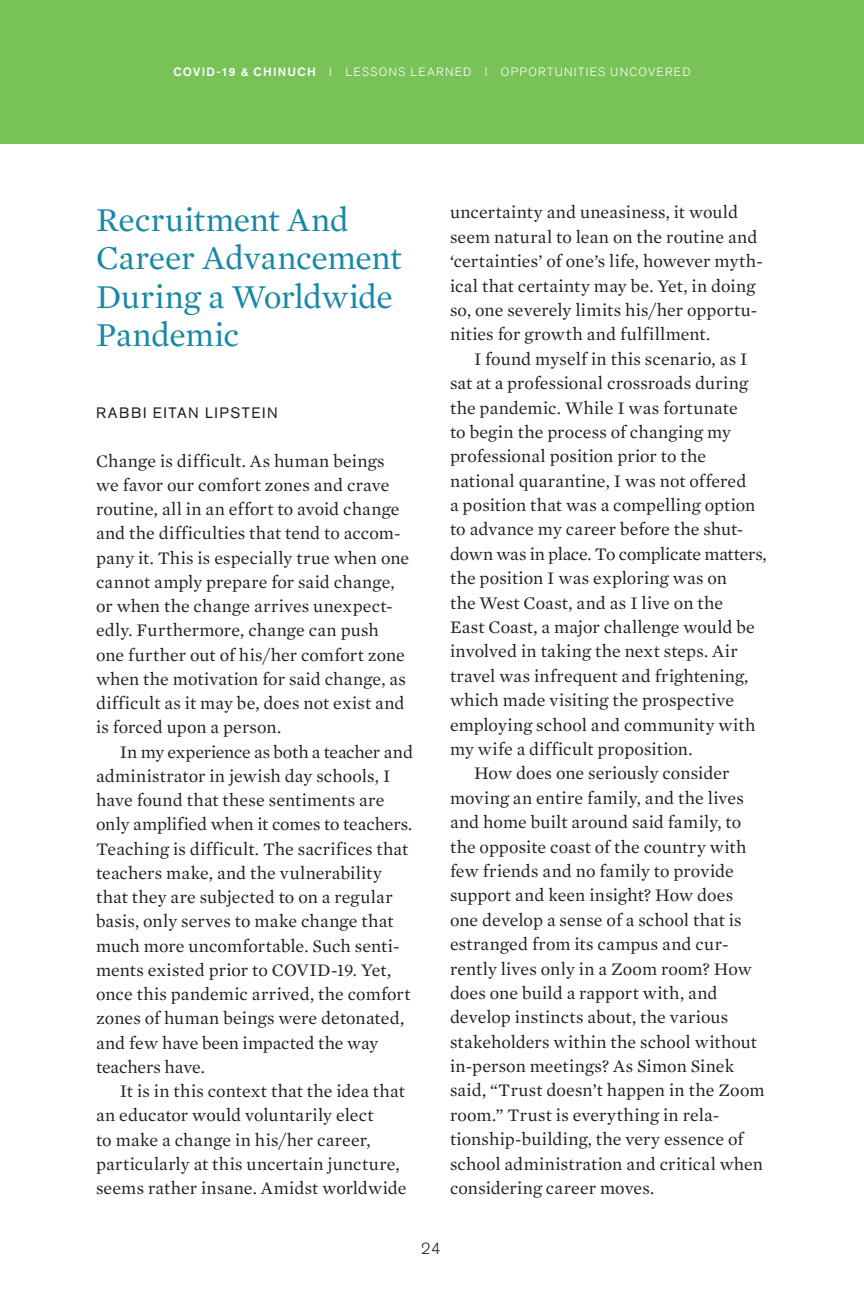
<style>
.page{position:relative;width:864px;height:1296px;background:#fff}
.page>*{position:absolute;margin:0;border:0;box-sizing:border-box;transform-origin:0 0}
.t1{font:34px/38.2px "Mercury Text G1";letter-spacing:-.015em;color:#1687a6}
.t2{font:18px/24.2px "Mercury Text G1";letter-spacing:.005em;color:#231f20}
.t3{font:18px "Mercury Text G1";letter-spacing:-.02em;color:#231f20}
.t4{font:300 16px "Akzidenz Grotesk BE";color:#231f20}
.t5{font:15px "Akzidenz Grotesk BE";letter-spacing:.105em;color:#231f20}
.t6{font:300 12px "Akzidenz Grotesk BE";letter-spacing:.1em;color:#fff}
.s1{font-weight:500}
</style>
<div class="page">
<div style="left:0;top:0;width:864px;height:144px;background:#78c258"></div>
<p class="t6" style="left:173px;top:65px;width:519px"><span class="s1">COVID-19 &amp; CHINUCH</span> I LESSONS LEARNED I OPPORTUNITIES UNCOVERED</p>
<h1 class="t1" style="left:96px;top:200px;width:307px">Recruitment And<br>Career Advancement<br>During a Worldwide<br>Pandemic</h1>
<p class="t5" style="left:96px;top:404px;width:183px">RABBI EITAN LIPSTEIN</p>
<p class="t2" style="left:96px;top:448px;width:315px">Change is difficult. As human beings we favor our comfort zones and crave routine, all in an effort to avoid change and the difficulties that tend to accom&shy;pany it. This is especially true when one cannot amply prepare for said change, or when the change arrives unexpect&shy;edly. Furthermore, change can push one further out of his/her comfort zone when the motivation for said change, as difficult as it may be, does not exist and is forced upon a person.</p>
<p class="t2" style="left:96px;top:739px;width:319px;text-indent:24px">In my experience as both a teacher and administrator in jewish day schools, I have found that these sentiments are only amplified when it comes to teachers.<br>Teaching is difficult. The sacrifices that teachers make, and the vulnerability that they are subjected to on a regular basis, only serves to make change that much more uncomfortable. Such senti&shy;ments existed prior to COVID-19. Yet, once this pandemic arrived, the comfort zones of human beings were detonated, and few have been impacted the way teachers have.</p>
<p class="t2" style="left:96px;top:1078px;width:312px;text-indent:24px">It is in this context that the idea that an educator would voluntarily elect<br>to make a change in his/her career, particularly at this uncertain juncture, seems rather insane. Amidst worldwide</p>
<p class="t2" style="left:450px;top:200px;width:314px">uncertainty and uneasiness, it would seem natural to lean on the routine and ‘certainties’ of one’s life, however myth&shy;ical that certainty may be. Yet, in doing so, one severely limits his/her opportu&shy;nities for growth and fulfillment.</p>
<p class="t2" style="left:474px;top:346px;width:275px">I found myself in this scenario, as I</p>
<p class="t2" style="left:450px;top:371px;width:299px">sat at a professional crossroads during</p>
<p class="t2" style="left:450px;top:395px;width:289px">the pandemic. While I was fortunate</p>
<p class="t2" style="left:450px;top:419px;width:283px">to begin the process of changing my</p>
<p class="t2" style="left:450px;top:444px;width:258px">professional position prior to the</p>
<p class="t2" style="left:450px;top:468px;width:298px">national quarantine, I was not offered</p>
<p class="t2" style="left:450px;top:493px;width:307px">a position that was a compelling option</p>
<p class="t2" style="left:450px;top:517px;width:295px">to advance my career before the shut-</p>
<p class="t3" style="left:450px;top:543px;width:318px">down was in place. To complicate matters,</p>
<p class="t2" style="left:450px;top:566px;width:279px">the position I was exploring was on</p>
<p class="t2" style="left:450px;top:590px;width:275px">the West Coast, and as I live on the</p>
<p class="t2" style="left:450px;top:614px;width:306px">East Coast, a major challenge would be</p>
<p class="t2" style="left:450px;top:639px;width:289px">involved in taking the next steps. Air</p>
<p class="t2" style="left:450px;top:663px;width:300px">travel was infrequent and frightening,</p>
<p class="t2" style="left:450px;top:688px;width:286px">which made visiting the prospective</p>
<p class="t2" style="left:450px;top:712px;width:307px">employing school and community with</p>
<p class="t2" style="left:450px;top:736px;width:244px">my wife a difficult proposition.</p>
<p class="t2" style="left:474px;top:761px;width:257px">How does one seriously consider</p>
<p class="t2" style="left:450px;top:785px;width:295px">moving an entire family, and the lives</p>
<p class="t2" style="left:450px;top:810px;width:293px">and home built around said family, to</p>
<p class="t2" style="left:450px;top:834px;width:298px">the opposite coast of the country with</p>
<p class="t2" style="left:450px;top:858px;width:285px">few friends and no family to provide</p>
<p class="t2" style="left:450px;top:883px;width:285px">support and keen insight? How does</p>
<p class="t2" style="left:450px;top:907px;width:293px">one develop a sense of a school that is</p>
<p class="t2" style="left:450px;top:932px;width:280px">estranged from its campus and cur-</p>
<p class="t2" style="left:450px;top:956px;width:304px">rently lives only in a Zoom room? How</p>
<p class="t2" style="left:450px;top:980px;width:269px">does one build a rapport with, and</p>
<p class="t2" style="left:450px;top:1005px;width:280px">develop instincts about, the various</p>
<p class="t2" style="left:450px;top:1029px;width:309px">stakeholders within the school without</p>
<p class="t2" style="left:450px;top:1053px;width:286px">in-person meetings? As Simon Sinek</p>
<p class="t2" style="left:450px;top:1078px;width:316px">said, “Trust doesn’t happen in the Zoom</p>
<p class="t2" style="left:450px;top:1102px;width:271px">room.” Trust is everything in rela-</p>
<p class="t2" style="left:450px;top:1127px;width:295px">tionship-building, the very essence of</p>
<p class="t2" style="left:450px;top:1151px;width:315px">school administration and critical when</p>
<p class="t2" style="left:450px;top:1175px;width:206px">considering career moves.</p>
<p class="t4" style="left:421px;top:1239px;width:21px">24</p>
</div>
